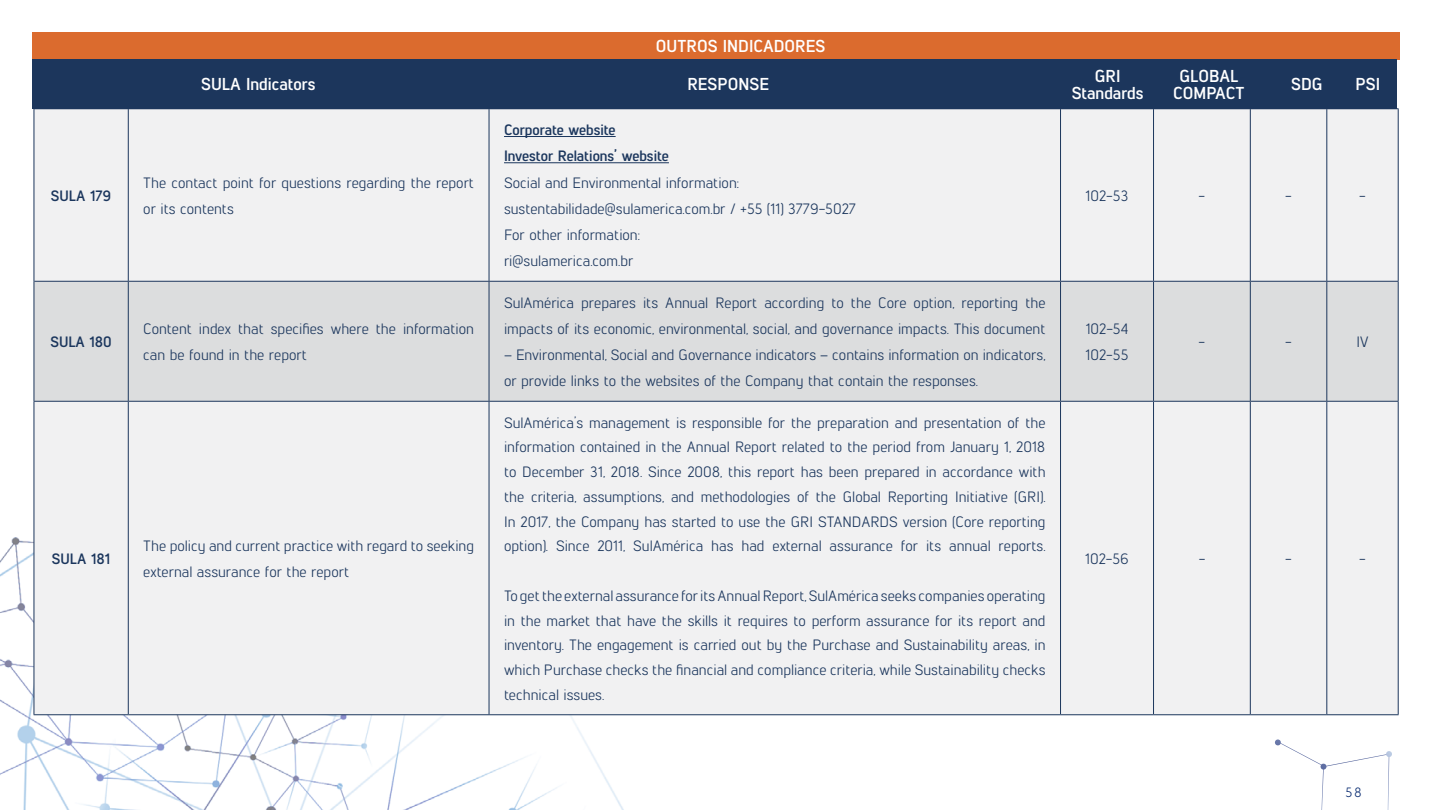
<style>
.page{position:relative;width:1440px;height:810px;background:#fff}
.page>*{position:absolute;margin:0;border:0;box-sizing:border-box;transform-origin:0 0}
.t1{font:700 17.25px/17.1px "Lintel";color:#fff;text-align:center}
.t2{font:15px/26.2px "Lintel";color:#1b365d}
.t3{font:700 15px/26.2px "Lintel";color:#1b365d}
.t4{font:13.5px "Lintel";color:#0b2d72}
</style>
<div class="page">
<img style="left:0;top:347px;width:886px;height:463px">
<svg style="left:1275px;top:739px;width:117px;height:71px"></svg>
<div style="left:35px;top:109px;width:1363px;height:172px;background:#f1f1f2"></div>
<div style="left:35px;top:282px;width:1363px;height:119px;background:#dcddde"></div>
<div style="left:35px;top:402px;width:1363px;height:312px;background:#f1f1f2"></div>
<hr style="left:128px;top:109px;width:1px;height:172px;background:#1c365c">
<hr style="left:128px;top:402px;width:1px;height:312px;background:#1c365c">
<hr style="left:489px;top:109px;width:1px;height:172px;background:#1c365c">
<hr style="left:489px;top:402px;width:1px;height:312px;background:#1c365c">
<hr style="left:1060px;top:109px;width:1px;height:172px;background:#1c365c">
<hr style="left:1060px;top:402px;width:1px;height:312px;background:#1c365c">
<hr style="left:1153px;top:109px;width:1px;height:172px;background:#1c365c">
<hr style="left:1153px;top:402px;width:1px;height:312px;background:#1c365c">
<hr style="left:1250px;top:109px;width:1px;height:172px;background:#1c365c">
<hr style="left:1250px;top:402px;width:1px;height:312px;background:#1c365c">
<hr style="left:1326px;top:109px;width:1px;height:172px;background:#1c365c">
<hr style="left:1326px;top:402px;width:1px;height:312px;background:#1c365c">
<hr style="left:34px;top:108px;width:94px;height:1px;background:#1c365c">
<hr style="left:34px;top:109px;width:1px;height:172px;background:#1c365c">
<hr style="left:128px;top:108px;width:361px;height:1px;background:#1c365c">
<hr style="left:489px;top:108px;width:572px;height:1px;background:#1c365c">
<hr style="left:1061px;top:108px;width:93px;height:1px;background:#1c365c">
<hr style="left:1154px;top:108px;width:96px;height:1px;background:#1c365c">
<hr style="left:1250px;top:108px;width:77px;height:1px;background:#1c365c">
<hr style="left:1327px;top:108px;width:72px;height:1px;background:#1c365c">
<hr style="left:1398px;top:109px;width:1px;height:172px;background:#1c365c">
<hr style="left:34px;top:401px;width:94px;height:1px;background:#1c365c">
<hr style="left:34px;top:402px;width:1px;height:312px;background:#1c365c">
<hr style="left:128px;top:401px;width:361px;height:1px;background:#1c365c">
<hr style="left:489px;top:401px;width:572px;height:1px;background:#1c365c">
<hr style="left:1061px;top:401px;width:93px;height:1px;background:#1c365c">
<hr style="left:1154px;top:401px;width:96px;height:1px;background:#1c365c">
<hr style="left:1250px;top:401px;width:77px;height:1px;background:#1c365c">
<hr style="left:1327px;top:401px;width:72px;height:1px;background:#1c365c">
<hr style="left:1398px;top:402px;width:1px;height:312px;background:#1c365c">
<hr style="left:34px;top:281px;width:1px;height:120px;background:#1c365c">
<hr style="left:34px;top:281px;width:94px;height:1px;background:#1c365c">
<hr style="left:34px;top:714px;width:94px;height:1px;background:#1c365c">
<hr style="left:128px;top:281px;width:361px;height:1px;background:#1c365c">
<hr style="left:128px;top:714px;width:361px;height:1px;background:#1c365c">
<hr style="left:489px;top:281px;width:572px;height:1px;background:#1c365c">
<hr style="left:489px;top:714px;width:572px;height:1px;background:#1c365c">
<hr style="left:1061px;top:281px;width:93px;height:1px;background:#1c365c">
<hr style="left:1061px;top:714px;width:93px;height:1px;background:#1c365c">
<hr style="left:1154px;top:281px;width:96px;height:1px;background:#1c365c">
<hr style="left:1154px;top:714px;width:96px;height:1px;background:#1c365c">
<hr style="left:1250px;top:281px;width:77px;height:1px;background:#1c365c">
<hr style="left:1250px;top:714px;width:77px;height:1px;background:#1c365c">
<hr style="left:1327px;top:281px;width:72px;height:1px;background:#1c365c">
<hr style="left:1327px;top:714px;width:72px;height:1px;background:#1c365c">
<hr style="left:128px;top:282px;width:1px;height:119px;background:#1c365c">
<hr style="left:489px;top:282px;width:1px;height:119px;background:#1c365c">
<hr style="left:1060px;top:282px;width:1px;height:119px;background:#1c365c">
<hr style="left:1153px;top:282px;width:1px;height:119px;background:#1c365c">
<hr style="left:1250px;top:282px;width:1px;height:119px;background:#1c365c">
<hr style="left:1326px;top:282px;width:1px;height:119px;background:#1c365c">
<hr style="left:1398px;top:282px;width:1px;height:119px;background:#1c365c">
<hr style="left:504px;top:136px;width:112px;height:1px;background:#1b365d">
<hr style="left:504px;top:162px;width:165px;height:1px;background:#1b365d">
<div style="left:32px;top:32px;width:1367px;height:27px;background:#db6b2e"></div>
<div style="left:399px;top:59px;width:658px;height:49px;background:#1c365c"></div>
<div style="left:32px;top:59px;width:367px;height:49px;background:#1c365c"></div>
<div style="left:1057px;top:59px;width:93px;height:49px;background:#1c365c"></div>
<div style="left:1345px;top:59px;width:52px;height:49px;background:#1c365c"></div>
<div style="left:1269px;top:59px;width:76px;height:49px;background:#1c365c"></div>
<div style="left:1150px;top:59px;width:149px;height:49px;background:#1c365c"></div>
<p class="t1" style="left:656px;top:36px;width:171px">OUTROS INDICADORES</p>
<p class="t1" style="left:201px;top:75px;width:116px">SULA Indicators</p>
<p class="t1" style="left:687px;top:75px;width:83px">RESPONSE</p>
<p class="t1" style="left:1173px;top:66px;width:73px">GLOBAL<br>COMPACT</p>
<p class="t1" style="left:1291px;top:75px;width:33px">SDG</p>
<p class="t1" style="left:1072px;top:66px;width:73px">GRI<br>Standards</p>
<p class="t1" style="left:1356px;top:75px;width:26px">PSI</p>
<p class="t3" style="left:51px;top:181px;width:62px">SULA 179</p>
<p class="t2" style="left:143px;top:168px;width:332px">The contact point for questions regarding the report or its contents</p>
<p class="t3" style="left:504px;top:116px;width:166px">Corporate website<br>Investor Relations’ website</p>
<p class="t2" style="left:504px;top:168px;width:354px">Social and Environmental information: sustentabilidade@sulamerica.com.br / +55 (11) 3779-5027<br>For other information:<br>ri@sulamerica.com.br</p>
<p class="t2" style="left:1086px;top:181px;width:44px">102-53</p>
<p class="t2" style="left:1199px;top:181px;width:8px">-</p>
<p class="t2" style="left:1285px;top:181px;width:8px">-</p>
<p class="t2" style="left:1359px;top:181px;width:8px">-</p>
<p class="t3" style="left:50px;top:328px;width:63px">SULA 180</p>
<p class="t2" style="left:143px;top:315px;width:332px">Content index that specifies where the information can be found in the report</p>
<p class="t2" style="left:504px;top:288px;width:543px">SulAmérica prepares its Annual Report according to the Core option, reporting the impacts of its economic, environmental, social, and governance impacts. This document</p>
<p class="t2" style="left:504px;top:341px;width:543px">– Environmental, Social and Governance indicators – contains information on indicators, or provide links to the websites of the Company that contain the responses.</p>
<p class="t2" style="left:1086px;top:315px;width:44px">102-54<br>102-55</p>
<p class="t2" style="left:1199px;top:328px;width:8px">-</p>
<p class="t2" style="left:1285px;top:328px;width:8px">-</p>
<p class="t2" style="left:1356px;top:328px;width:14px">IV</p>
<p class="t3" style="left:52px;top:544px;width:60px">SULA 181</p>
<p class="t2" style="left:143px;top:531px;width:332px">The policy and current practice with regard to seeking external assurance for the report</p>
<p class="t2" style="left:504px;top:409px;width:543px;line-height:24.8px;text-align:justify">SulAmérica’s management is responsible for the preparation and presentation of the information contained in the Annual Report related to the period from January 1, 2018 to December 31, 2018. Since 2008, this report has been prepared in accordance with the criteria, assumptions, and methodologies of the Global Reporting Initiative (GRI).<br>In 2017, the Company has started to use the GRI STANDARDS version (Core reporting option). Since 2011, SulAmérica has had external assurance for its annual reports.</p>
<p class="t2" style="left:504px;top:582px;width:543px;line-height:24.8px;text-align:justify">To get the external assurance for its Annual Report, SulAmérica seeks companies operating in the market that have the skills it requires to perform assurance for its report and inventory. The engagement is carried out by the Purchase and Sustainability areas, in which Purchase checks the financial and compliance criteria, while Sustainability checks technical issues.</p>
<p class="t2" style="left:1085px;top:544px;width:45px">102-56</p>
<p class="t2" style="left:1199px;top:544px;width:8px">-</p>
<p class="t2" style="left:1285px;top:544px;width:8px">-</p>
<p class="t2" style="left:1359px;top:544px;width:8px">-</p>
<p class="t4" style="left:1346px;top:783px;width:18px">58</p>
</div>
